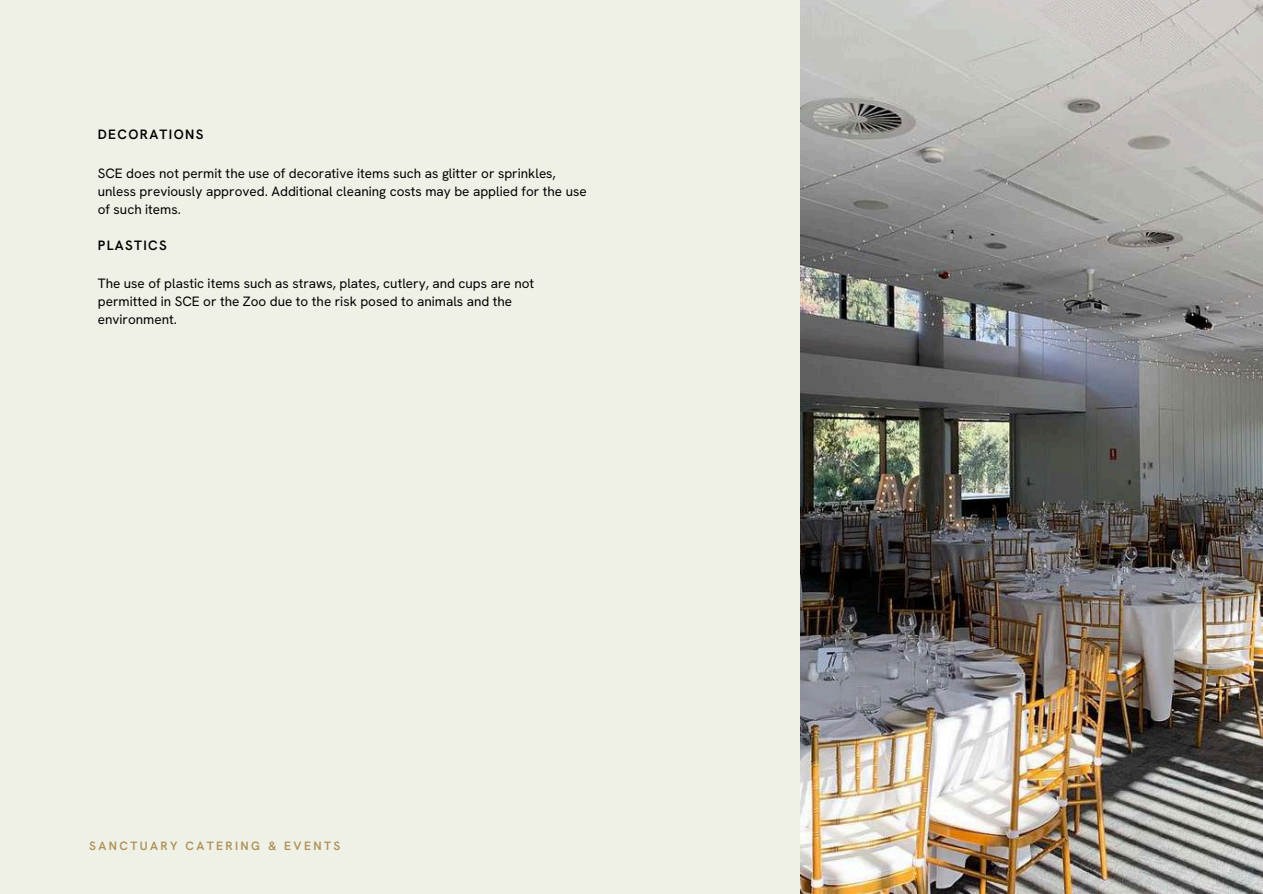
<style>
.page{position:relative;width:1263px;height:894px;background:#fff}
.page>*{position:absolute;margin:0;border:0;box-sizing:border-box;transform-origin:0 0}
.t1{font:13.5px/18px "Hanken Grotesk";color:#000}
.t2{font:600 13.5px "Hanken Grotesk";letter-spacing:.1em;color:#000}
.t3{font:600 12px "Hanken Grotesk";letter-spacing:.2em;color:#ad9058}
</style>
<div class="page">
<div style="left:0;top:0;width:1263px;height:893px;background:#f0f1e6"></div>
<img style="left:800px;top:0;width:463px;height:893px">
<p class="t2" style="left:98px;top:126px;width:107px">DECORATIONS</p>
<p class="t1" style="left:98px;top:164px;width:490px">SCE does not permit the use of decorative items such as glitter or sprinkles, unless previously approved. Additional cleaning costs may be applied for the use of such items.</p>
<p class="t2" style="left:98px;top:236px;width:71px">PLASTICS</p>
<p class="t1" style="left:98px;top:274px;width:438px">The use of plastic items such as straws, plates, cutlery, and cups are not permitted in SCE or the Zoo due to the risk posed to animals and the environment.</p>
<p class="t3" style="left:89px;top:838px;width:252px">SANCTUARY CATERING &amp; EVENTS</p>
</div>
